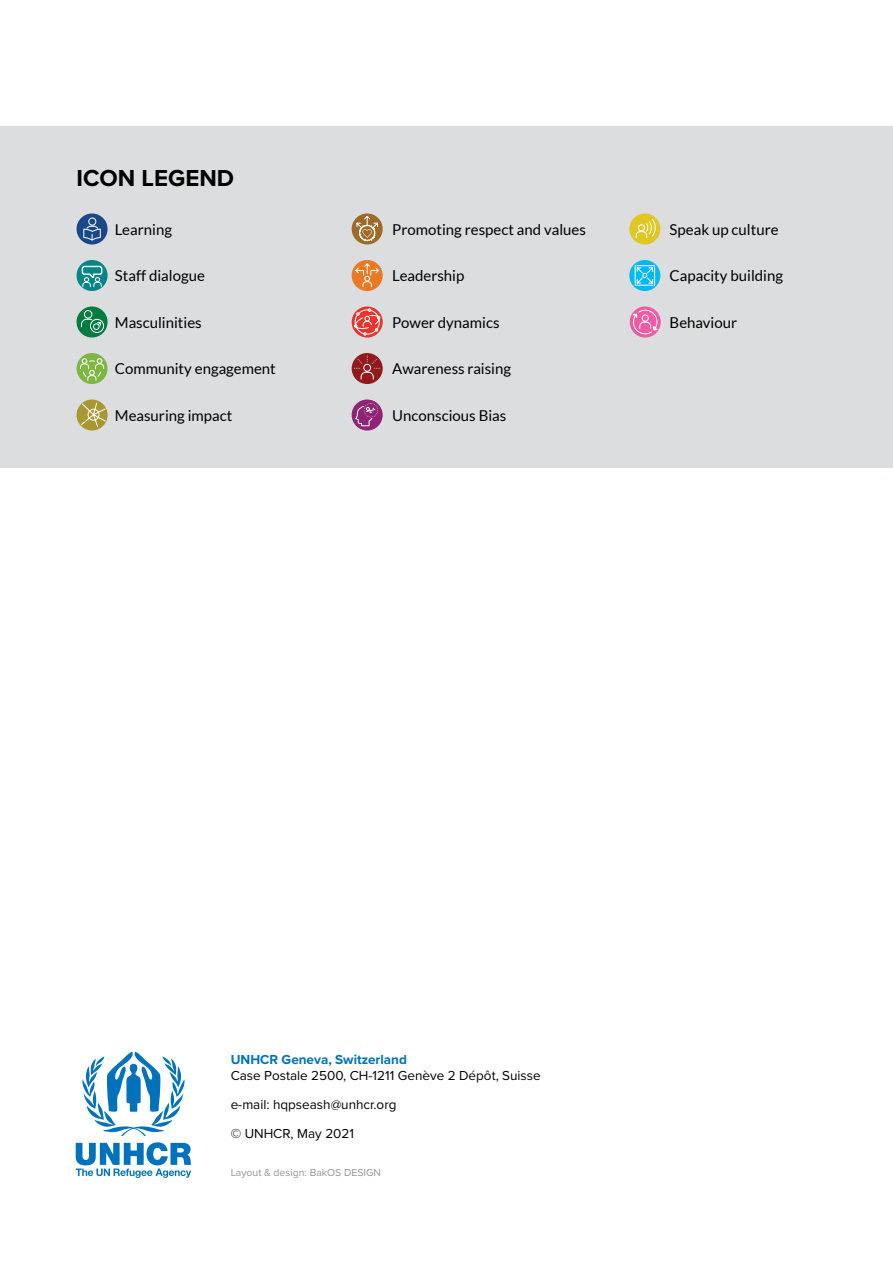
<style>
.page{position:relative;width:893px;height:1263px;background:#fff}
.page>*{position:absolute;margin:0;border:0;box-sizing:border-box;transform-origin:0 0}
.t1{font:700 24px "Proxima Nova";color:#000}
.t2{font:15px "Lato";color:#000}
.t3{font:13.5px/29px "Proxima Nova";color:#000}
.t4{font:700 13.5px "Proxima Nova";color:#0072bc}
.t5{font:10.5px "Proxima Nova";color:#939598}
</style>
<div class="page">
<div style="left:0;top:126px;width:893px;height:342px;background:#dcddde"></div>
<svg style="left:76px;top:1142px;width:115px;height:36px"></svg>
<svg style="left:82px;top:1052px;width:103px;height:84px"></svg>
<div style="left:77px;top:213px;width:31px;height:31px;background:#194789;border-radius:50%"></div>
<svg style="left:83px;top:217px;width:18px;height:24px"></svg>
<svg style="left:77px;top:260px;width:31px;height:31px"></svg>
<svg style="left:82px;top:266px;width:20px;height:21px"></svg>
<div style="left:77px;top:306px;width:31px;height:31px;background:#007c3f;border-radius:50%"></div>
<svg style="left:81px;top:310px;width:23px;height:23px"></svg>
<div style="left:77px;top:353px;width:31px;height:31px;background:#7db742;border-radius:50%"></div>
<svg style="left:80px;top:358px;width:24px;height:23px"></svg>
<svg style="left:77px;top:399px;width:31px;height:32px"></svg>
<svg style="left:81px;top:402px;width:25px;height:25px"></svg>
<div style="left:352px;top:213px;width:31px;height:31px;background:#9f6a28;border-radius:50%"></div>
<svg style="left:356px;top:215px;width:22px;height:26px"></svg>
<div style="left:352px;top:260px;width:31px;height:31px;background:#eb7924;border-radius:50%"></div>
<svg style="left:355px;top:263px;width:24px;height:24px"></svg>
<svg style="left:352px;top:306px;width:31px;height:31px"></svg>
<svg style="left:354px;top:308px;width:26px;height:27px"></svg>
<div style="left:352px;top:353px;width:31px;height:31px;background:#931a1c;border-radius:50%"></div>
<svg style="left:354px;top:356px;width:26px;height:24px"></svg>
<svg style="left:352px;top:399px;width:31px;height:32px"></svg>
<svg style="left:355px;top:403px;width:23px;height:23px"></svg>
<div style="left:629px;top:213px;width:31px;height:31px;background:#dfc822;border-radius:50%"></div>
<svg style="left:635px;top:219px;width:21px;height:19px"></svg>
<svg style="left:629px;top:260px;width:31px;height:31px"></svg>
<svg style="left:634px;top:265px;width:21px;height:21px"></svg>
<svg style="left:630px;top:306px;width:31px;height:31px"></svg>
<svg style="left:631px;top:309px;width:28px;height:26px"></svg>
<h1 class="t1" style="left:77px;top:160px;width:159px">ICON LEGEND</h1>
<p class="t2" style="left:115px;top:221px;width:59px">Learning</p>
<p class="t2" style="left:115px;top:267px;width:92px">Staff dialogue</p>
<p class="t2" style="left:115px;top:314px;width:88px">Masculinities</p>
<p class="t2" style="left:115px;top:360px;width:163px">Community engagement</p>
<p class="t2" style="left:115px;top:407px;width:119px">Measuring impact</p>
<p class="t2" style="left:392px;top:221px;width:195px">Promoting respect and values</p>
<p class="t2" style="left:392px;top:267px;width:74px">Leadership</p>
<p class="t2" style="left:392px;top:314px;width:109px">Power dynamics</p>
<p class="t2" style="left:392px;top:360px;width:120px">Awareness raising</p>
<p class="t2" style="left:392px;top:407px;width:116px">Unconscious Bias</p>
<p class="t2" style="left:670px;top:221px;width:110px">Speak up culture</p>
<p class="t2" style="left:670px;top:267px;width:115px">Capacity building</p>
<p class="t2" style="left:670px;top:314px;width:69px">Behaviour</p>
<p class="t4" style="left:231px;top:1049px;width:178px">UNHCR Geneva, Switzerland</p>
<p class="t3" style="left:231px;top:1061px;width:312px">Case Postale 2500, CH-1211 Genève 2 Dépôt, Suisse e-mail: hqpseash@unhcr.org<br>© UNHCR, May 2021</p>
<p class="t5" style="left:231px;top:1165px;width:152px">Layout &amp; design: BakOS DESIGN</p>
</div>
